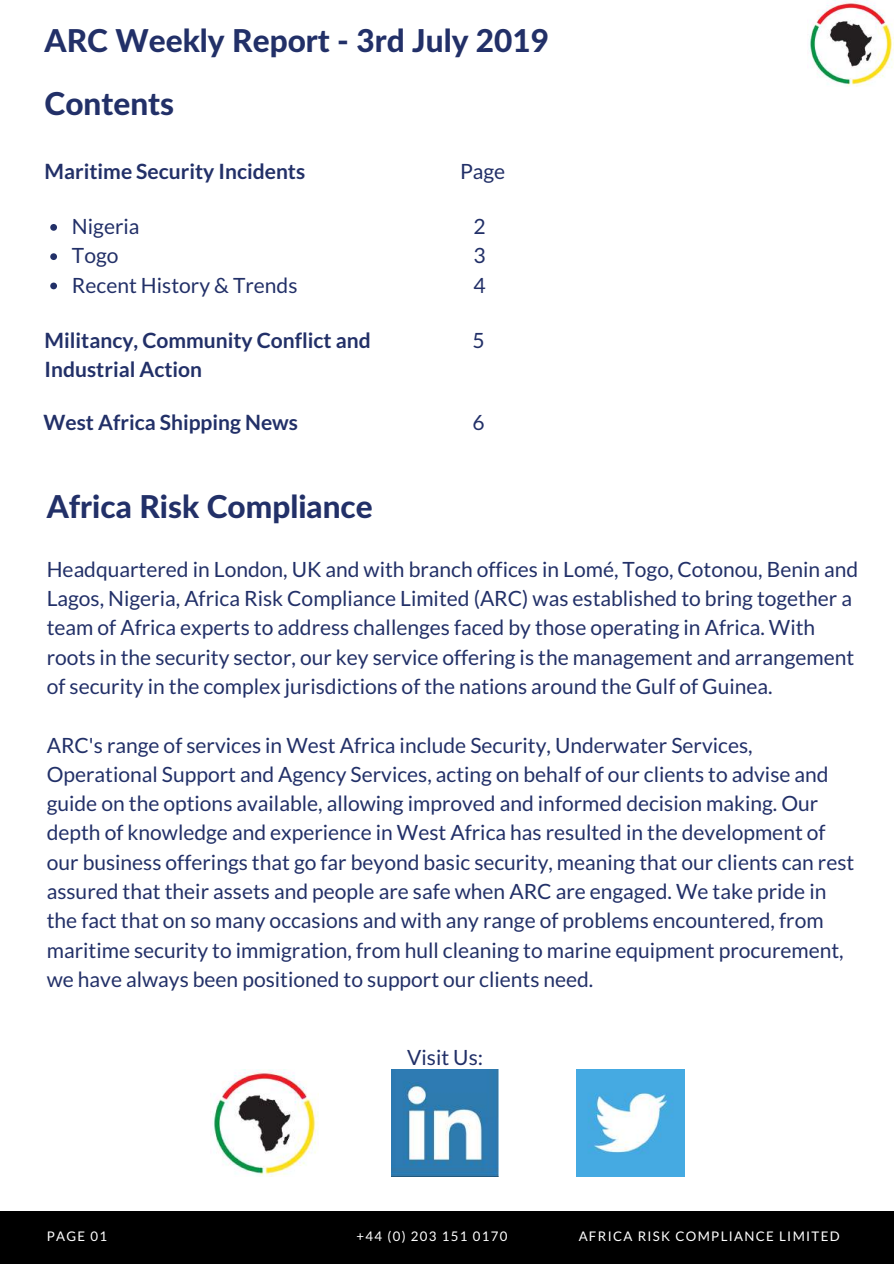
<style>
.page{position:relative;width:894px;height:1264px;background:#fff}
.page>*{position:absolute;margin:0;border:0;box-sizing:border-box;transform-origin:0 0}
.t1{font:800 31.5px/62.8px "Lato Latin";color:#223068}
.t2{font:21px/29.2px "Lato";color:#223068}
.t3{font:700 21px/29.2px "Lato";color:#223068}
.t4{font:13.2px "Lato";letter-spacing:.1em;color:#fff}
</style>
<div class="page">
<div style="left:0;top:1211px;width:893px;height:52px;background:#000"></div>
<img style="left:809px;top:0;width:84px;height:87px">
<svg style="left:50px;top:224px;width:7px;height:7px"></svg>
<svg style="left:50px;top:253px;width:7px;height:7px"></svg>
<svg style="left:50px;top:282px;width:7px;height:7px"></svg>
<img style="left:212px;top:1069px;width:106px;height:107px">
<img style="left:391px;top:1069px;width:107px;height:107px">
<img style="left:576px;top:1069px;width:108px;height:107px">
<h1 class="t1" style="left:45px;top:8px;width:506px">ARC Weekly Report - 3rd July 2019<br>Contents</h1>
<p class="t3" style="left:45px;top:156px;width:262px">Maritime Security Incidents</p>
<p class="t2" style="left:72px;top:211px;width:227px">Nigeria<br>Togo<br>Recent History &amp; Trends</p>
<p class="t2" style="left:473px;top:211px;width:14px;text-align:justify">2<br>3<br>4</p>
<p class="t3" style="left:45px;top:325px;width:327px">Militancy, Community Conflict and<br>Industrial Action</p>
<p class="t2" style="left:472px;top:325px;width:14px">5</p>
<p class="t3" style="left:44px;top:407px;width:256px">West Africa Shipping News</p>
<p class="t2" style="left:472px;top:407px;width:14px">6</p>
<p class="t2" style="left:460px;top:157px;width:47px">Page</p>
<h1 class="t1" style="left:47px;top:474px;width:327px">Africa Risk Compliance</h1>
<p class="t2" style="left:47px;top:554px;width:812px">Headquartered in London, UK and with branch offices in Lomé, Togo, Cotonou, Benin and Lagos, Nigeria, Africa Risk Compliance Limited (ARC) was established to bring together a team of Africa experts to address challenges faced by those operating in Africa. With roots in the security sector, our key service offering is the management and arrangement of security in the complex jurisdictions of the nations around the Gulf of Guinea.</p>
<p class="t2" style="left:47px;top:729px;width:809px">ARC's range of services in West Africa include Security, Underwater Services, Operational Support and Agency Services, acting on behalf of our clients to advise and guide on the options available, allowing improved and informed decision making. Our depth of knowledge and experience in West Africa has resulted in the development of our business offerings that go far beyond basic security, meaning that our clients can rest assured that their assets and people are safe when ARC are engaged. We take pride in the fact that on so many occasions and with any range of problems encountered, from maritime security to immigration, from hull cleaning to marine equipment procurement, we have always been positioned to support our clients need.</p>
<p class="t2" style="left:407px;top:1042px;width:77px">Visit Us:</p>
<p class="t4" style="left:356px;top:1227px;width:152px">+44 (0) 203 151 0170</p>
<p class="t4" style="left:47px;top:1227px;width:62px">PAGE 01</p>
<p class="t4" style="left:578px;top:1227px;width:262px">AFRICA RISK COMPLIANCE LIMITED</p>
</div>
